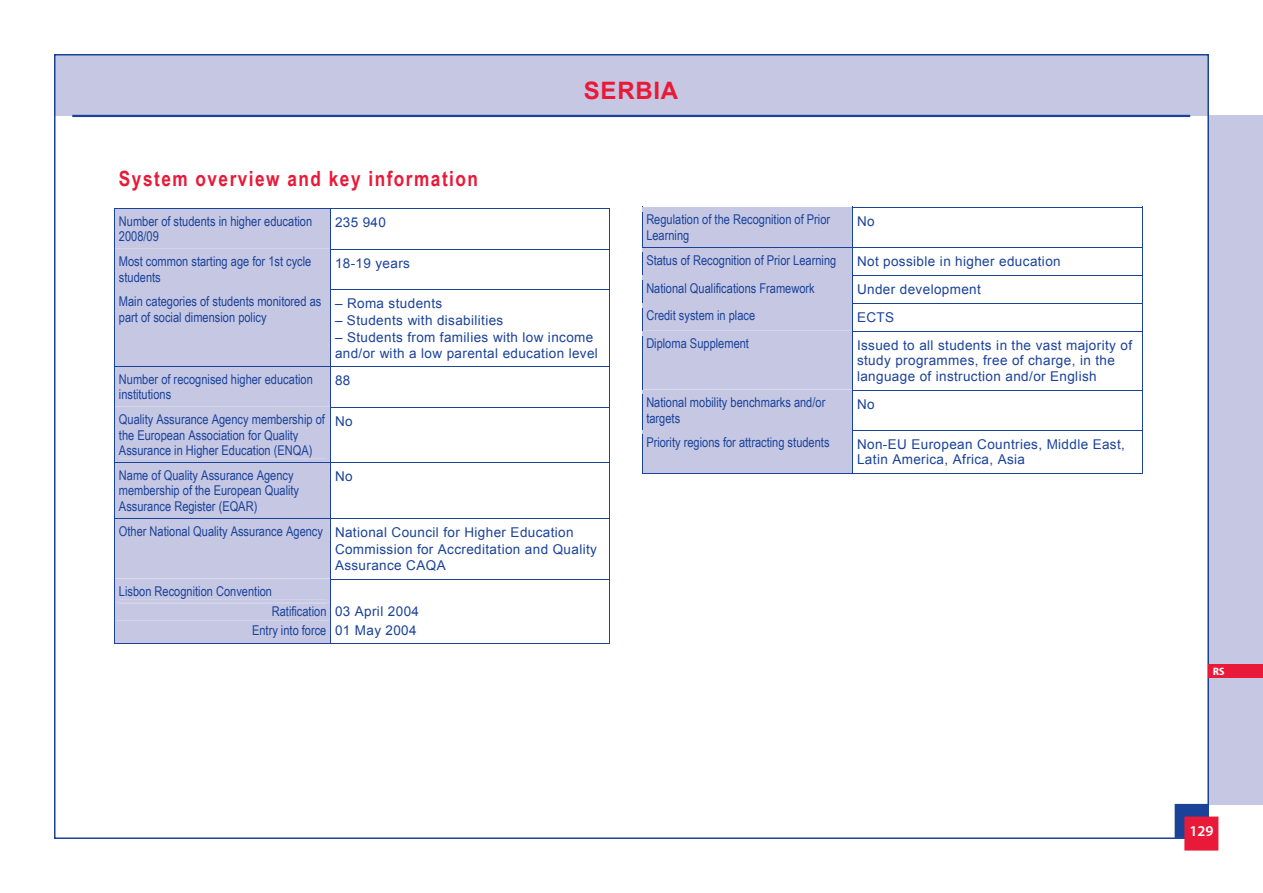
<style>
.page{position:relative;width:1263px;height:893px;background:#fff}
.page>*{position:absolute;margin:0;border:0;box-sizing:border-box;transform-origin:0 0}
.t1{font:700 24px "Arial";letter-spacing:.03em;color:#e91938}
.t2{font:700 21px "Arial Narrow";letter-spacing:.07em;color:#e91938}
.t3{font:600 15px "Myriad Pro";color:#fff}
.t4{font:13.5px/15.5px "Arial Narrow";color:#1b4299}
.t5{font:13.5px/15.6px "Arial";letter-spacing:.025em;color:#1b4299}
.pays{font:700 condensed 10.8px "Myriad Pro";color:#fff;scale:1.25 1}
.s1{font-family:"Arial Narrow"}
.s2{font-family:"Arial"}
</style>
<div class="page">
<div style="left:54px;top:54px;width:1155px;height:62px;background:#c6c8e3"></div>
<div style="left:1209px;top:115px;width:54px;height:689px;background:#c6c8e3"></div>
<hr style="left:72px;top:115px;width:1118px;height:2px;background:#1b4299">
<div style="left:1174px;top:804px;width:35px;height:34px;background:#1b4299"></div>
<div style="left:1184px;top:816px;width:34px;height:34px;background:#e91938"></div>
<div style="left:1209px;top:665px;width:54px;height:13px;background:#e91938"></div>
<hr style="left:331px;top:208px;width:279px;height:1px;background:#1b4299">
<hr style="left:610px;top:213px;width:1px;height:36px;background:#1b4299">
<hr style="left:331px;top:249px;width:279px;height:1px;background:#1b4299">
<hr style="left:610px;top:254px;width:1px;height:35px;background:#1b4299">
<hr style="left:331px;top:289px;width:279px;height:1px;background:#1b4299">
<hr style="left:610px;top:294px;width:1px;height:72px;background:#1b4299">
<hr style="left:331px;top:366px;width:279px;height:1px;background:#1b4299">
<hr style="left:610px;top:371px;width:1px;height:36px;background:#1b4299">
<hr style="left:331px;top:407px;width:279px;height:1px;background:#1b4299">
<hr style="left:610px;top:412px;width:1px;height:50px;background:#1b4299">
<hr style="left:331px;top:462px;width:279px;height:1px;background:#1b4299">
<hr style="left:610px;top:467px;width:1px;height:51px;background:#1b4299">
<hr style="left:331px;top:518px;width:279px;height:1px;background:#1b4299">
<hr style="left:610px;top:523px;width:1px;height:56px;background:#1b4299">
<hr style="left:331px;top:579px;width:279px;height:1px;background:#1b4299">
<div style="left:114px;top:208px;width:217px;height:436px;background:#c6c8e3"></div>
<hr style="left:331px;top:643px;width:279px;height:1px;background:#1b4299">
<hr style="left:853px;top:207px;width:289px;height:1px;background:#1b4299">
<hr style="left:1142px;top:212px;width:1px;height:35px;background:#1b4299">
<hr style="left:853px;top:247px;width:289px;height:1px;background:#1b4299">
<hr style="left:853px;top:275px;width:289px;height:1px;background:#1b4299">
<hr style="left:853px;top:303px;width:289px;height:1px;background:#1b4299">
<hr style="left:853px;top:331px;width:289px;height:1px;background:#1b4299">
<svg style="left:1142px;top:247px;width:1px;height:89px"></svg>
<hr style="left:1142px;top:336px;width:1px;height:54px;background:#1b4299">
<hr style="left:853px;top:390px;width:289px;height:1px;background:#1b4299">
<hr style="left:1142px;top:395px;width:1px;height:35px;background:#1b4299">
<div style="left:642px;top:207px;width:211px;height:266px;background:#c6c8e3"></div>
<hr style="left:853px;top:430px;width:289px;height:1px;background:#1b4299">
<hr style="left:642px;top:435px;width:1px;height:39px;background:#1b4299">
<hr style="left:642px;top:473px;width:210px;height:1px;background:#1b4299">
<hr style="left:852px;top:435px;width:1px;height:39px;background:#1b4299">
<hr style="left:853px;top:473px;width:289px;height:1px;background:#1b4299">
<hr style="left:1142px;top:435px;width:1px;height:39px;background:#1b4299">
<p class="t1" style="left:584px;top:75px;width:96px">SERBIA</p>
<p class="t2" style="left:119px;top:163px;width:361px">System overview and key information</p>
<p class="t4" style="left:119px;top:213px;width:195px">Number of students in higher education<br>2008/09</p>
<p class="t5" style="left:335px;top:215px;width:52px">235 940</p>
<p class="t4" style="left:119px;top:253px;width:194px">Most common starting age for 1st cycle students</p>
<p class="t5" style="left:335px;top:255px;width:77px">18-19 years</p>
<p class="t4" style="left:119px;top:293px;width:204px">Main categories of students monitored as part of social dimension policy</p>
<p class="t5" style="left:335px;top:296px;width:109px">– Roma students</p>
<p class="t5" style="left:335px;top:313px;width:170px">– Students with disabilities</p>
<p class="t5" style="left:335px;top:330px;width:264px">– Students from families with low income and/or with a low parental education level</p>
<p class="t4" style="left:119px;top:371px;width:195px">Number of recognised higher education institutions</p>
<p class="t5" style="left:335px;top:373px;width:17px">88</p>
<p class="t4" style="left:119px;top:411px;width:207px">Quality Assurance Agency membership of the European Association for Quality<br>Assurance in Higher Education (ENQA)</p>
<p class="t5" style="left:335px;top:413px;width:19px">No</p>
<p class="t4" style="left:119px;top:467px;width:182px">Name of Quality Assurance Agency membership of the European Quality<br>Assurance Register (EQAR)</p>
<p class="t5" style="left:335px;top:469px;width:19px">No</p>
<p class="t5" style="left:335px;top:522px;width:263px;line-height:18.6px;text-indent:-216px"><span class="s1">Other National Quality Assurance Agency</span> National Council for Higher Education<br>Commission for Accreditation and Quality</p>
<p class="t5" style="left:335px;top:557px;width:112px">Assurance CAQA</p>
<p class="t4" style="left:272px;top:581px;width:149px;line-height:20.1px;text-indent:-153px">Lisbon Recognition Convention<br>Ratification <span class="s2">03 April 2004</span></p>
<p class="t4" style="left:252px;top:622px;width:166px">Entry into force <span class="s2">01 May 2004</span></p>
<p class="t4" style="left:646px;top:211px;width:185px">Regulation of the Recognition of Prior<br>Learning</p>
<p class="t5" style="left:857px;top:213px;width:19px">No</p>
<p class="t4" style="left:646px;top:252px;width:191px">Status of Recognition of Prior Learning</p>
<p class="t5" style="left:857px;top:254px;width:205px">Not possible in higher education</p>
<p class="t4" style="left:646px;top:280px;width:170px">National Qualifications Framework</p>
<p class="t5" style="left:857px;top:282px;width:125px">Under development</p>
<p class="t4" style="left:646px;top:307px;width:110px">Credit system in place</p>
<p class="t5" style="left:857px;top:309px;width:39px">ECTS</p>
<p class="t4" style="left:646px;top:335px;width:104px">Diploma Supplement</p>
<p class="t5" style="left:857px;top:337px;width:277px">Issued to all students in the vast majority of study programmes, free of charge, in the language of instruction and/or English</p>
<p class="t4" style="left:646px;top:394px;width:181px">National mobility benchmarks and/or targets</p>
<p class="t5" style="left:857px;top:396px;width:19px">No</p>
<p class="t4" style="left:646px;top:434px;width:185px">Priority regions for attracting students</p>
<p class="t5" style="left:857px;top:437px;width:269px">Non-EU European Countries, Middle East,<br>Latin America, Africa, Asia</p>
<p class="pays" style="left:1213px;top:665px;width:11px">RS</p>
<p class="t3" style="left:1189px;top:822px;width:26px">129</p>
</div>
